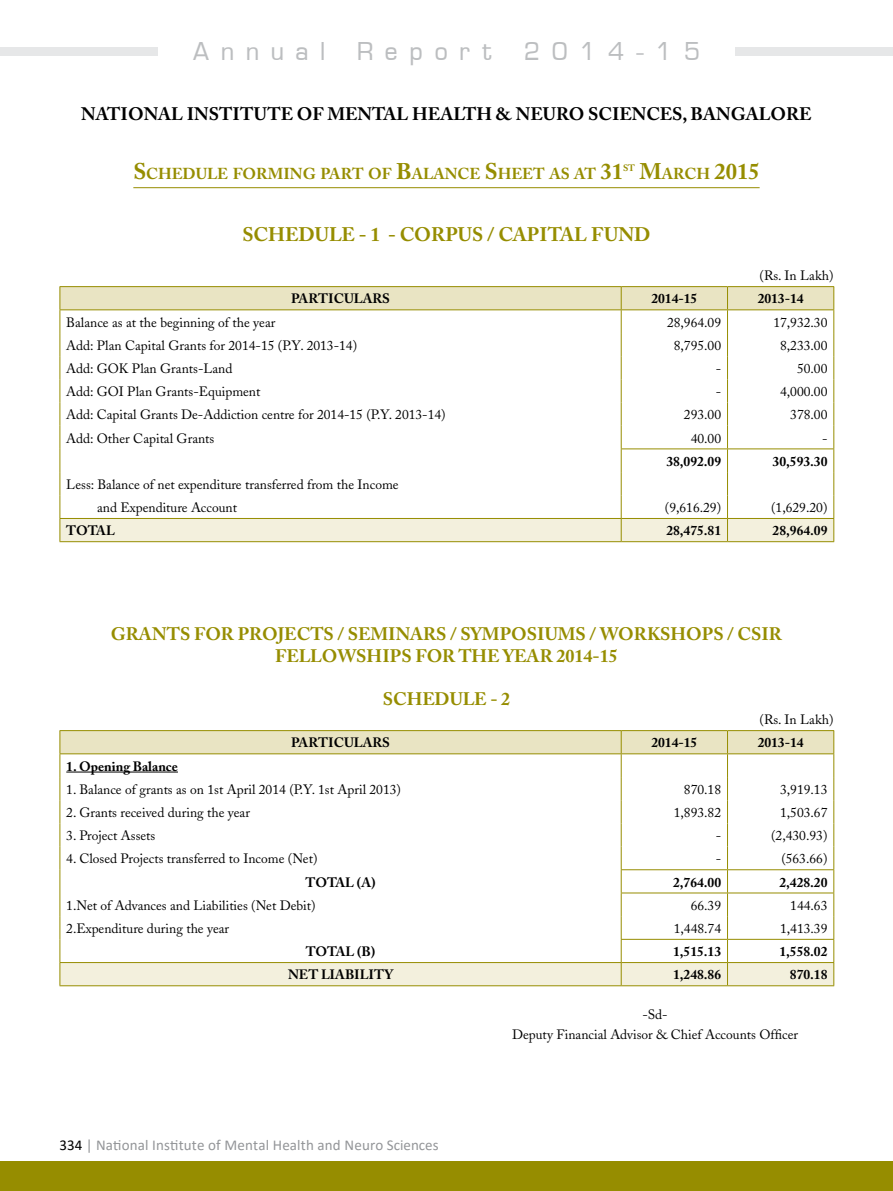
<style>
.page{position:relative;width:893px;height:1191px;background:#fff}
.page>*{position:absolute;margin:0;border:0;box-sizing:border-box;transform-origin:0 0}
.t1{font:24px "Metrostyle";letter-spacing:.5em;color:#bcbec0}
.t2{font:700 22.5px "Adobe Caslon";color:#968d00}
.t3{font:700 19.5px "Adobe Caslon";color:#968d00}
.t4{font:700 18px "Adobe Caslon";color:#968d00}
.t5{font:700 18px "Adobe Caslon";color:#000}
.t6{font:700 15.75px "Adobe Caslon";color:#968d00}
.t7{font:15px "Calibri";letter-spacing:.01em;color:#939598}
.t8{font:13.5px/23.1px "Adobe Caslon";color:#000}
.t9{font:700 13.5px "Adobe Caslon";color:#000}
.t10{font:700 9.15px "Adobe Caslon";color:#968d00}
.s1{font-size:22.5px}
.s2{font-size:15.75px}
.s3{color:#000}
</style>
<div class="page">
<div style="left:0;top:1161px;width:893px;height:30px;background:#968d00"></div>
<div style="left:0;top:47px;width:157px;height:8px;background:#e6e7e8"></div>
<div style="left:736px;top:47px;width:157px;height:8px;background:#e6e7e8"></div>
<hr style="left:133px;top:187px;width:627px;height:1px;background:#968d00">
<hr style="left:60px;top:286px;width:561px;height:1px;background:#968d00">
<hr style="left:621px;top:286px;width:106px;height:1px;background:#968d00">
<hr style="left:727px;top:286px;width:107px;height:1px;background:#968d00">
<hr style="left:60px;top:541px;width:561px;height:1px;background:#968d00">
<hr style="left:621px;top:541px;width:106px;height:1px;background:#968d00">
<hr style="left:727px;top:541px;width:107px;height:1px;background:#968d00">
<svg style="left:60px;top:287px;width:774px;height:254px"></svg>
<hr style="left:60px;top:985px;width:561px;height:1px;background:#968d00">
<hr style="left:621px;top:985px;width:106px;height:1px;background:#968d00">
<hr style="left:727px;top:985px;width:107px;height:1px;background:#968d00">
<svg style="left:60px;top:730px;width:774px;height:255px"></svg>
<hr style="left:60px;top:753px;width:561px;height:1px;background:#968d00">
<hr style="left:621px;top:753px;width:106px;height:1px;background:#968d00">
<hr style="left:727px;top:753px;width:107px;height:1px;background:#968d00">
<hr style="left:66px;top:771px;width:112px;height:1px;background:#000">
<h1 class="t1" style="left:193px;top:37px;width:133px">Annual</h1>
<h1 class="t1" style="left:357px;top:37px;width:137px">Report</h1>
<h1 class="t1" style="left:524px;top:37px;width:178px">2014-15</h1>
<h3 class="t5" style="left:81px;top:103px;width:732px">NATIONAL INSTITUTE OF MENTAL HEALTH &amp; NEURO SCIENCES, BANGALORE</h3>
<p class="t6" style="left:133px;top:164px;width:491px"><span class="s1">S</span>CHEDULE FORMING PART OF <span class="s1">B</span>ALANCE <span class="s1">S</span>HEET AS AT <span class="s1">31</span></p>
<p class="t10" style="left:623px;top:163px;width:14px">ST</p>
<h2 class="t2" style="left:640px;top:157px;width:122px">M<span class="s2">ARCH</span> 2015</h2>
<h3 class="t3" style="left:242px;top:223px;width:27px">SCHEDULE</h3>
<h3 class="t3" style="left:359px;top:223px;width:57px">- 1 - CORPU</h3>
<h3 class="t3" style="left:472px;top:223px;width:41px">S / CAP</h3>
<h3 class="t3" style="left:540px;top:223px;width:23px">ITAL</h3>
<h3 class="t3" style="left:591px;top:223px;width:16px">FUND</h3>
<p class="t8" style="left:760px;top:264px;width:75px">(Rs. In Lakh)</p>
<p class="t9" style="left:291px;top:291px;width:100px">PARTICULARS</p>
<p class="t9" style="left:651px;top:291px;width:47px">2014-15</p>
<p class="t9" style="left:758px;top:291px;width:47px">2013-14</p>
<p class="t8" style="left:66px;top:311px;width:211px">Balance as at the beginning of the year</p>
<p class="t8" style="left:667px;top:311px;width:56px">28,964.09</p>
<p class="t8" style="left:773px;top:311px;width:56px">17,932.30</p>
<p class="t8" style="left:66px;top:334px;width:292px">Add: Plan Capital Grants for 2014-15 (P.Y. 2013-14)</p>
<p class="t8" style="left:674px;top:334px;width:49px">8,795.00</p>
<p class="t8" style="left:780px;top:334px;width:49px">8,233.00</p>
<p class="t8" style="left:66px;top:357px;width:168px">Add: GOK Plan Grants-Land</p>
<p class="t8" style="left:716px;top:357px;width:7px">-</p>
<p class="t8" style="left:797px;top:357px;width:32px">50.00</p>
<p class="t8" style="left:66px;top:380px;width:196px">Add: GOI Plan Grants-Equipment</p>
<p class="t8" style="left:716px;top:380px;width:7px">-</p>
<p class="t8" style="left:780px;top:380px;width:49px">4,000.00</p>
<p class="t8" style="left:66px;top:403px;width:381px">Add: Capital Grants De-Addiction centre for 2014-15 (P.Y. 2013-14)</p>
<p class="t8" style="left:684px;top:403px;width:39px">293.00</p>
<p class="t8" style="left:790px;top:403px;width:39px">378.00</p>
<p class="t8" style="left:66px;top:426px;width:150px">Add: Other Capital Grants</p>
<p class="t8" style="left:691px;top:426px;width:32px">40.00</p>
<p class="t8" style="left:822px;top:426px;width:7px">-</p>
<p class="t9" style="left:666px;top:453px;width:56px">38,092.09</p>
<p class="t9" style="left:773px;top:453px;width:56px">30,593.30</p>
<p class="t8" style="left:97px;top:473px;width:303px;text-indent:-31px">Less: Balance of net expenditure transferred from the Income and Expenditure Account</p>
<p class="t8" style="left:665px;top:496px;width:58px">(9,616.29)</p>
<p class="t8" style="left:771px;top:496px;width:58px">(1,629.20)</p>
<p class="t9" style="left:66px;top:522px;width:50px">TOTAL</p>
<p class="t9" style="left:666px;top:522px;width:56px">28,475.81</p>
<p class="t9" style="left:773px;top:522px;width:56px">28,964.09</p>
<h3 class="t4" style="left:111px;top:623px;width:15px">GRANT</h3>
<h3 class="t4" style="left:180px;top:623px;width:29px">S FOR</h3>
<h3 class="t4" style="left:238px;top:623px;width:14px">PRO</h3>
<h3 class="t4" style="left:278px;top:623px;width:21px">JECT</h3>
<h3 class="t4" style="left:324px;top:623px;width:87px">S / SEMINAR</h3>
<h3 class="t4" style="left:436px;top:623px;width:250px">S / SYMPO SIUMS / WORKSHOP</h3>
<h3 class="t4" style="left:713px;top:623px;width:70px">S / CSIR</h3>
<h3 class="t4" style="left:275px;top:644px;width:14px">FELLO</h3>
<h3 class="t4" style="left:337px;top:644px;width:93px">WSHIPS FOR</h3>
<h3 class="t4" style="left:458px;top:644px;width:15px">THE</h3>
<h3 class="t4" style="left:503px;top:644px;width:25px">YEAR</h3>
<h3 class="t4" style="left:556px;top:644px;width:63px">2014-15</h3>
<h3 class="t4" style="left:383px;top:687px;width:25px">SCHEDULE</h3>
<h3 class="t4" style="left:490px;top:687px;width:21px">- 2</h3>
<p class="t8" style="left:760px;top:708px;width:75px">(Rs. In Lakh)</p>
<p class="t9" style="left:291px;top:734px;width:100px">PARTICULARS</p>
<p class="t9" style="left:651px;top:734px;width:47px">2014-15</p>
<p class="t9" style="left:758px;top:734px;width:47px">2013-14</p>
<p class="t9" style="left:66px;top:758px;width:113px">1. Opening Balance</p>
<p class="t8" style="left:66px;top:778px;width:336px">1. Balance of grants as on 1st April 2014 (P.Y. 1st April 2013)</p>
<p class="t8" style="left:684px;top:778px;width:39px">870.18</p>
<p class="t8" style="left:780px;top:778px;width:49px">3,919.13</p>
<p class="t8" style="left:66px;top:801px;width:185px">2. Grants received during the year</p>
<p class="t8" style="left:674px;top:801px;width:49px">1,893.82</p>
<p class="t8" style="left:780px;top:801px;width:49px">1,503.67</p>
<p class="t8" style="left:66px;top:824px;width:91px">3. Project Assets</p>
<p class="t8" style="left:716px;top:824px;width:7px">-</p>
<p class="t8" style="left:771px;top:824px;width:58px">(2,430.93)</p>
<p class="t8" style="left:66px;top:847px;width:253px">4. Closed Projects transferred to Income (Net)</p>
<p class="t8" style="left:716px;top:847px;width:7px">-</p>
<p class="t8" style="left:781px;top:847px;width:48px">(563.66)</p>
<p class="t9" style="left:306px;top:874px;width:72px">TOTAL (A)</p>
<p class="t9" style="left:673px;top:874px;width:50px">2,764.00</p>
<p class="t9" style="left:779px;top:874px;width:50px">2,428.20</p>
<p class="t8" style="left:66px;top:894px;width:251px">1.Net of Advances and Liabilities (Net Debit)</p>
<p class="t8" style="left:691px;top:894px;width:32px">66.39</p>
<p class="t8" style="left:790px;top:894px;width:39px">144.63</p>
<p class="t8" style="left:66px;top:917px;width:164px">2.Expenditure during the year</p>
<p class="t8" style="left:674px;top:917px;width:49px">1,448.74</p>
<p class="t8" style="left:780px;top:917px;width:49px">1,413.39</p>
<p class="t9" style="left:306px;top:943px;width:71px">TOTAL (B)</p>
<p class="t9" style="left:673px;top:943px;width:50px">1,515.13</p>
<p class="t9" style="left:779px;top:943px;width:50px">1,558.02</p>
<p class="t9" style="left:288px;top:966px;width:107px">NET LIABILITY</p>
<p class="t9" style="left:673px;top:966px;width:50px">1,248.86</p>
<p class="t9" style="left:790px;top:966px;width:39px">870.18</p>
<p class="t8" style="left:512px;top:1005px;width:287px;line-height:19.5px;text-align:center">-Sd-<br>Deputy Financial Advisor &amp; Chief Accounts Officer</p>
<p class="t7" style="left:60px;top:1134px;width:380px"><span class="s3">334</span> | National Institute of Mental Health and Neuro Sciences</p>
</div>
